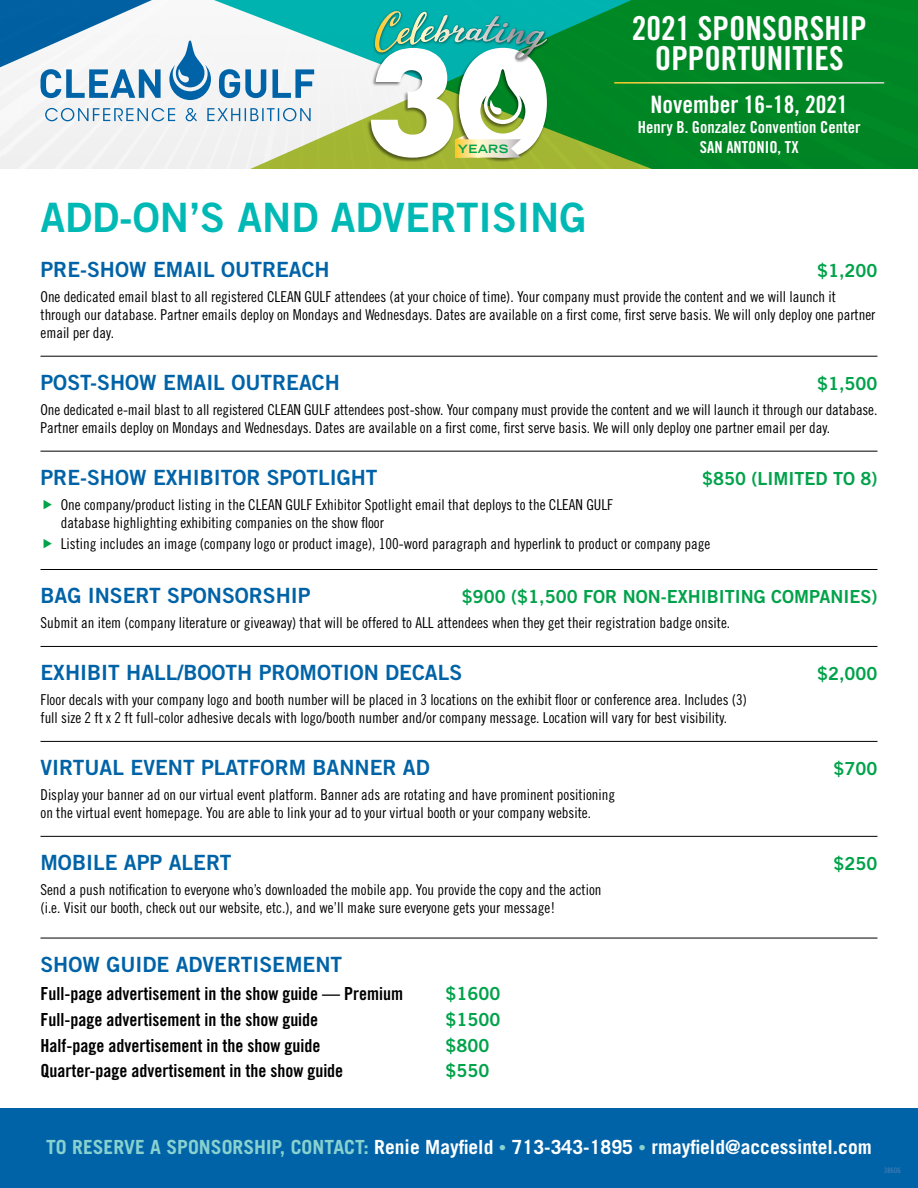
<style>
.page{position:relative;width:918px;height:1188px;background:#fff}
.page>*{position:absolute;margin:0;border:0;box-sizing:border-box;transform-origin:0 0}
.t1{font:40.5px "Trade Gothic LT Std Bd 2";color:#00b9b5}
.t2{font:33px/30px "Trade Gothic LT Std Bd Cn 20";color:#fff;text-align:center}
.t3{font:24px "Trade Gothic LT Std Bd Cn 20";color:#fff}
.t4{font:21px "Trade Gothic LT Std Bd 2";color:#0063a7}
.t5{font:700 19.5px "Trade Gothic LT Std";color:#fff}
.t6{font:18px "Trade Gothic LT Std Bd Cn 20";color:#000}
.t7{font:18px "Trade Gothic LT Std Bd 2";color:#00a24a}
.t8{font:16.5px/19.8px "Trade Gothic LT Std Bd Cn 20";color:#fff;text-align:center}
.t9{font:15px/18px "Trade Gothic LT Std Cn 18";color:#000}
.t10{font:700 expanded 11.55px "Trade Gothic LT Std";letter-spacing:.03em;color:#00a24a}
.t11{font:7.5px "Trade Gothic LT Std Cn 18";color:#5582ba}
.s1{color:#88d1cf}
.s2{font-size:15px;color:#88d1cf}
</style>
<div class="page">
<svg style="left:320px;top:0;width:598px;height:169px;background:#18933b"></svg>
<svg style="left:0;top:0;width:320px;height:451px"></svg>
<hr style="left:614px;top:82px;width:270px;height:2px;background:#fff">
<div style="left:0;top:1108px;width:918px;height:80px;background:#0063a7"></div>
<div style="left:366px;top:47px;width:182px;height:115px;background:#000;opacity:.5"></div>
<div style="left:373px;top:9px;width:177px;height:54px;background:#000;opacity:.55"></div>
<svg style="left:371px;top:11px;width:176px;height:147px"></svg>
<hr style="left:40px;top:356px;width:838px;height:1px;background:#000">
<hr style="left:40px;top:451px;width:838px;height:1px;background:#000">
<hr style="left:40px;top:569px;width:838px;height:1px;background:#000">
<hr style="left:40px;top:646px;width:838px;height:1px;background:#000">
<hr style="left:40px;top:741px;width:838px;height:1px;background:#000">
<hr style="left:40px;top:836px;width:838px;height:1px;background:#000">
<hr style="left:40px;top:938px;width:838px;height:1px;background:#000">
<p class="t10" style="left:458px;top:141px;width:52px">YEARS</p>
<h2 class="t2" style="left:632px;top:12px;width:236px">2021 Sponsorsh ip<br>Opportunities</h2>
<h3 class="t3" style="left:651px;top:90px;width:199px">November 16-18, 2021</h3>
<p class="t8" style="left:638px;top:117px;width:224px">Henry B. Gonzalez Convention Center<br>San Antonio, TX</p>
<h1 class="t1" style="left:40px;top:192px;width:548px">ADD-ON’S AND ADVERTISI NG</h1>
<h3 class="t4" style="left:40px;top:257px;width:249px">PRE-SHOW EMAIL OUTREAC</h3>
<h3 class="t4" style="left:315px;top:257px;width:17px">H</h3>
<p class="t7" style="left:817px;top:260px;width:62px">$1,200</p>
<p class="t9" style="left:40px;top:287px;width:836px">One dedicated email blast to all registered CLEAN GULF attendees (at your choice of time). Your company must provide the content and we will launch it through our database. Partner emails deploy on Mondays and Wednesdays. Dates are available on a first come, first serve basis. We will only deploy one partner email per day.</p>
<h3 class="t4" style="left:40px;top:370px;width:259px">POST-SHOW EMAIL OUTREAC</h3>
<h3 class="t4" style="left:325px;top:370px;width:17px">H</h3>
<p class="t7" style="left:817px;top:373px;width:62px">$1,500</p>
<p class="t9" style="left:40px;top:400px;width:838px">One dedicated e-mail blast to all registered CLEAN GULF attendees post-show. Your company must provide the content and we will launch it through our database.<br>Partner emails deploy on Mondays and Wednesdays. Dates are available on a first come, first serve basis. We will only deploy one partner email per day.</p>
<h3 class="t4" style="left:40px;top:465px;width:339px">PRE-SHOW EXHIBITOR SPOTLIGHT</h3>
<p class="t7" style="left:702px;top:468px;width:76px">$850 (LIMIT</p>
<p class="t7" style="left:805px;top:468px;width:74px">ED TO 8)</p>
<p class="t9" style="left:61px;top:495px;width:554px">One company/product listing in the CLEAN GULF Exhibitor Spotlight email that deploys to the CLEAN GULF database highlighting exhibiting companies on the show floor</p>
<p class="t9" style="left:61px;top:534px;width:651px">Listing includes an image (company logo or product image), 100-word paragraph and hyperlink to product or company page</p>
<h3 class="t4" style="left:40px;top:583px;width:272px">BAG I NSERT SPONSORSHI P</h3>
<p class="t7" style="left:462px;top:586px;width:417px">$900 ($1,500 FOR NON-EXHI BITI NG COM PANI ES)</p>
<p class="t9" style="left:40px;top:614px;width:691px">Submit an item (company literature or giveaway) that will be offered to ALL attendees when they get their registration badge onsite.</p>
<h3 class="t4" style="left:40px;top:660px;width:423px">EXHI BIT HALL/BOOTH PROMOTI ON DECALS</h3>
<p class="t7" style="left:817px;top:663px;width:62px">$2,000</p>
<p class="t9" style="left:40px;top:691px;width:708px">Floor decals with your company logo and booth number will be placed in 3 locations on the exhibit floor or conference area. Includes (3) full size 2 ft x 2 ft full-color adhesive decals with logo/booth number and/or company message. Location will vary for best visibility.</p>
<h3 class="t4" style="left:40px;top:755px;width:12px">VIRT</h3>
<h3 class="t4" style="left:84px;top:755px;width:339px">UAL EVENT PLATFORM BANNER AD</h3>
<p class="t7" style="left:834px;top:758px;width:45px">$700</p>
<p class="t9" style="left:40px;top:786px;width:576px">Display your banner ad on our virtual event platform. Banner ads are rotating and have prominent positioning on the virtual event homepage. You are able to link your ad to your virtual booth or your company website.</p>
<h3 class="t4" style="left:40px;top:850px;width:175px">MOBI LE APP ALERT</h3>
<p class="t7" style="left:834px;top:853px;width:45px">$250</p>
<p class="t9" style="left:40px;top:881px;width:563px">Send a push notification to everyone who’s downloaded the mobile app. You provide the copy and the action (i.e. Visit our booth, check out our website, etc.), and we’ll make sure everyone gets your message!</p>
<h3 class="t4" style="left:40px;top:951px;width:302px">SHOW GUIDE ADVERTISEM ENT</h3>
<p class="t6" style="left:40px;top:983px;width:364px">Full-page advertisement in the show guide — Premium</p>
<p class="t7" style="left:446px;top:983px;width:56px">$1600</p>
<p class="t6" style="left:40px;top:1009px;width:279px">Full-page advertisement in the show guide</p>
<p class="t7" style="left:446px;top:1008px;width:56px">$1500</p>
<p class="t6" style="left:40px;top:1034px;width:281px">Half-page advertisement in the show guide</p>
<p class="t7" style="left:446px;top:1034px;width:45px">$800</p>
<p class="t6" style="left:40px;top:1060px;width:304px">Quarter-page advertisement in the show guide</p>
<p class="t7" style="left:446px;top:1060px;width:45px">$550</p>
<h3 class="t5" style="left:46px;top:1135px;width:827px"><span class="s1">TO RESERVE A SPONSORSHIP, CONTACT:</span> Renie Mayfield <span class="s2">•</span> 713-343-1895 <span class="s2">•</span> rmayfield@accessintel.com</h3>
<p class="t11" style="left:884px;top:1166px;width:18px">38606</p>
</div>
